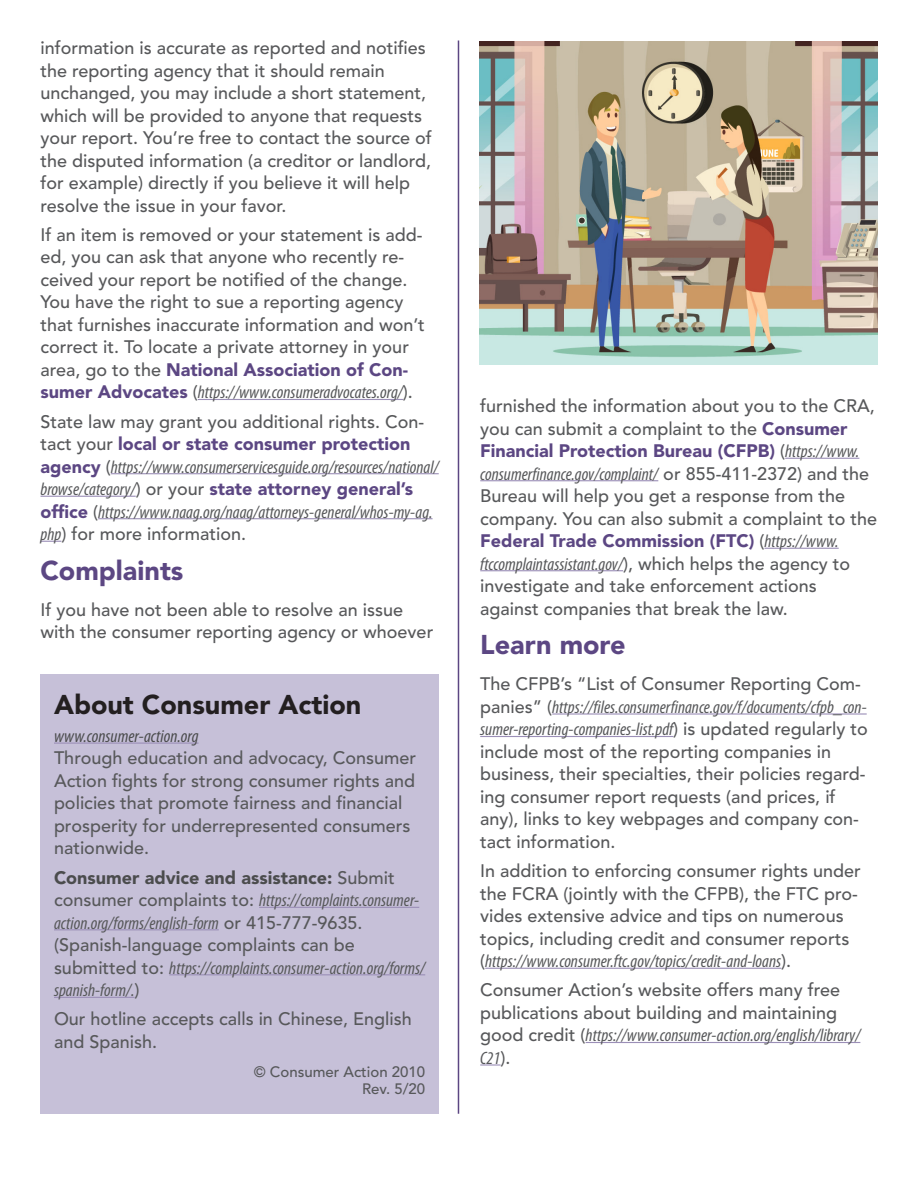
<style>
.page{position:relative;width:918px;height:1188px;background:#fff}
.page>*{position:absolute;margin:0;border:0;box-sizing:border-box;transform-origin:0 0}
.Text{font:900 27px "Avenir LT Std";color:#231f20}
.Subheads{font:900 27px "Avenir LT Std";color:#5c4783}
.Text-2{font:500 18px/22.5px "Avenir LT Std";color:#57585a}
.Text-3{font:italic condensed 18px/22.5px "Myriad Pro";color:#57585a}
.t1{font:italic condensed 18px "Myriad Pro";color:#4b4c4d}
.Text-4{font:500 15px "Avenir LT Std";color:#57585a}
.s1{font-weight:900;color:#5c4783}
.s2{font-family:"Myriad Pro";font-weight:400;font-style:italic;font-stretch:condensed}
.s3{font-family:"Avenir LT Std";font-weight:500;font-style:normal;font-stretch:normal}
.s4{font-family:"Avenir LT Std";font-weight:900;font-style:normal;font-stretch:normal;color:#5c4783}
.s5{font-family:"Avenir LT Std";font-weight:900;font-style:normal;font-stretch:normal;color:#4b4c4d}
</style>
<div class="page">
<div style="left:40px;top:674px;width:399px;height:440px;background:#c6c0d8"></div>
<hr style="left:54px;top:743px;width:145px;height:1px;background:#9b8fb7">
<hr style="left:259px;top:907px;width:160px;height:1px;background:#9b8fb7">
<hr style="left:54px;top:929px;width:165px;height:1px;background:#9b8fb7">
<hr style="left:169px;top:974px;width:256px;height:1px;background:#9b8fb7">
<hr style="left:54px;top:997px;width:81px;height:1px;background:#9b8fb7">
<hr style="left:458px;top:40px;width:1px;height:1074px;background:#5c4783">
<hr style="left:198px;top:399px;width:205px;height:1px;background:#9b8fb7">
<hr style="left:111px;top:473px;width:328px;height:1px;background:#9b8fb7">
<hr style="left:40px;top:496px;width:96px;height:1px;background:#9b8fb7">
<hr style="left:98px;top:518px;width:335px;height:1px;background:#9b8fb7">
<svg style="left:40px;top:541px;width:21px;height:1px"></svg>
<hr style="left:785px;top:458px;width:74px;height:1px;background:#9b8fb7">
<hr style="left:480px;top:480px;width:178px;height:1px;background:#9b8fb7">
<hr style="left:765px;top:548px;width:74px;height:1px;background:#9b8fb7">
<hr style="left:480px;top:570px;width:143px;height:1px;background:#9b8fb7">
<hr style="left:552px;top:713px;width:315px;height:2px;background:#9b8fb7">
<hr style="left:480px;top:736px;width:193px;height:1px;background:#9b8fb7">
<hr style="left:485px;top:968px;width:296px;height:1px;background:#9b8fb7">
<hr style="left:586px;top:1042px;width:274px;height:1px;background:#9b8fb7">
<hr style="left:480px;top:1064px;width:21px;height:2px;background:#9b8fb7">
<img style="left:479px;top:41px;width:399px;height:323px">
<p class="Text-2" style="left:40px;top:37px;width:393px">information is accurate as reported and notifies the reporting agency that it should remain unchanged, you may include a short statement, which will be provided to anyone that requests your report. You’re free to contact the source of the disputed information (a creditor or landlord, for example) directly if you believe it will help resolve the issue in your favor.</p>
<p class="Text-2" style="left:40px;top:224px;width:386px">If an item is removed or your statement is add&shy;ed, you can ask that anyone who recently re&shy;ceived your report be notified of the change.<br>You have the right to sue a reporting agency that furnishes inaccurate information and won’t correct it. To locate a private attorney in your area, go to the <span class="s1">National Association of Con&shy;sumer Advocates</span> (<span class="s2">https://www.consumeradvocates.org/</span>).</p>
<p class="Text-3" style="left:40px;top:410px;width:400px"><span class="s3">State law may grant you additional rights. Con&shy;tact your</span> <span class="s4">local or state consumer protection agency</span> <span class="s3">(</span>https://www.consumerservicesguide.org/resources/national/ browse/category/<span class="s3">) or your</span> <span class="s4">state attorney general’s office</span> <span class="s3">(</span>https://www.naag.org/naag/attorneys-general/whos-my-ag. php<span class="s3">) for more information.</span></p>
<p class="Subheads" style="left:40px;top:554px;width:144px">Complaints</p>
<p class="Text-2" style="left:40px;top:599px;width:394px">If you have not been able to resolve an issue with the consumer reporting agency or whoever</p>
<p class="Text" style="left:54px;top:688px;width:309px">About Consumer Action</p>
<p class="t1" style="left:54px;top:725px;width:146px">www.consumer-action.org</p>
<p class="Text-2" style="left:54px;top:747px;width:364px">Through education and advocacy, Consumer Action fights for strong consumer rights and policies that promote fairness and financial prosperity for underrepresented consumers nationwide.</p>
<p class="Text-3" style="left:54px;top:866px;width:373px"><span class="s5">Consumer advice and assistance:</span> <span class="s3">Submit consumer complaints to:</span> https://complaints.consumer&shy;action.org/forms/english-form <span class="s3">or 415-777-9635. (Spanish-language complaints can be submitted to:</span> https://complaints.consumer-action.org/forms/ spanish-form/.<span class="s3">)</span></p>
<p class="Text-2" style="left:54px;top:1008px;width:359px">Our hotline accepts calls in Chinese, English and Spanish.</p>
<p class="Text-4" style="left:254px;top:1063px;width:173px">© Consumer Action 2010</p>
<p class="Text-4" style="left:362px;top:1081px;width:65px">Rev. 5/20</p>
<p class="Text-2" style="left:480px;top:395px;width:398px">furnished the information about you to the CRA, you can submit a complaint to the <span class="s1">Consumer Financial Protection Bureau (CFPB)</span> (<span class="s2">https://www. consumerfinance.gov/complaint/</span> or 855-411-2372) and the Bureau will help you get a response from the company. You can also submit a complaint to the <span class="s1">Federal Trade Commission (FTC)</span> (<span class="s2">https://www. ftccomplaintassistant.gov/</span>), which helps the agency to investigate and take enforcement actions against companies that break the law.</p>
<p class="Subheads" style="left:480px;top:629px;width:147px">Learn more</p>
<p class="Text-2" style="left:480px;top:673px;width:389px">The CFPB’s “List of Consumer Reporting Com&shy;panies” (<span class="s2">https://files.consumerfinance.gov/f/documents/cfpb_con&shy;sumer-reporting-companies-list.pdf</span>) is updated regularly to include most of the reporting companies in business, their specialties, their policies regard&shy;ing consumer report requests (and prices, if any), links to key webpages and company con&shy;tact information.</p>
<p class="Text-2" style="left:480px;top:860px;width:382px">In addition to enforcing consumer rights under the FCRA (jointly with the CFPB), the FTC pro&shy;vides extensive advice and tips on numerous topics, including credit and consumer reports (<span class="s2">https://www.consumer.ftc.gov/topics/credit-and-loans</span>).</p>
<p class="Text-2" style="left:480px;top:979px;width:382px">Consumer Action’s website offers many free publications about building and maintaining good credit (<span class="s2">https://www.consumer-action.org/english/library/ C21</span>).</p>
</div>
